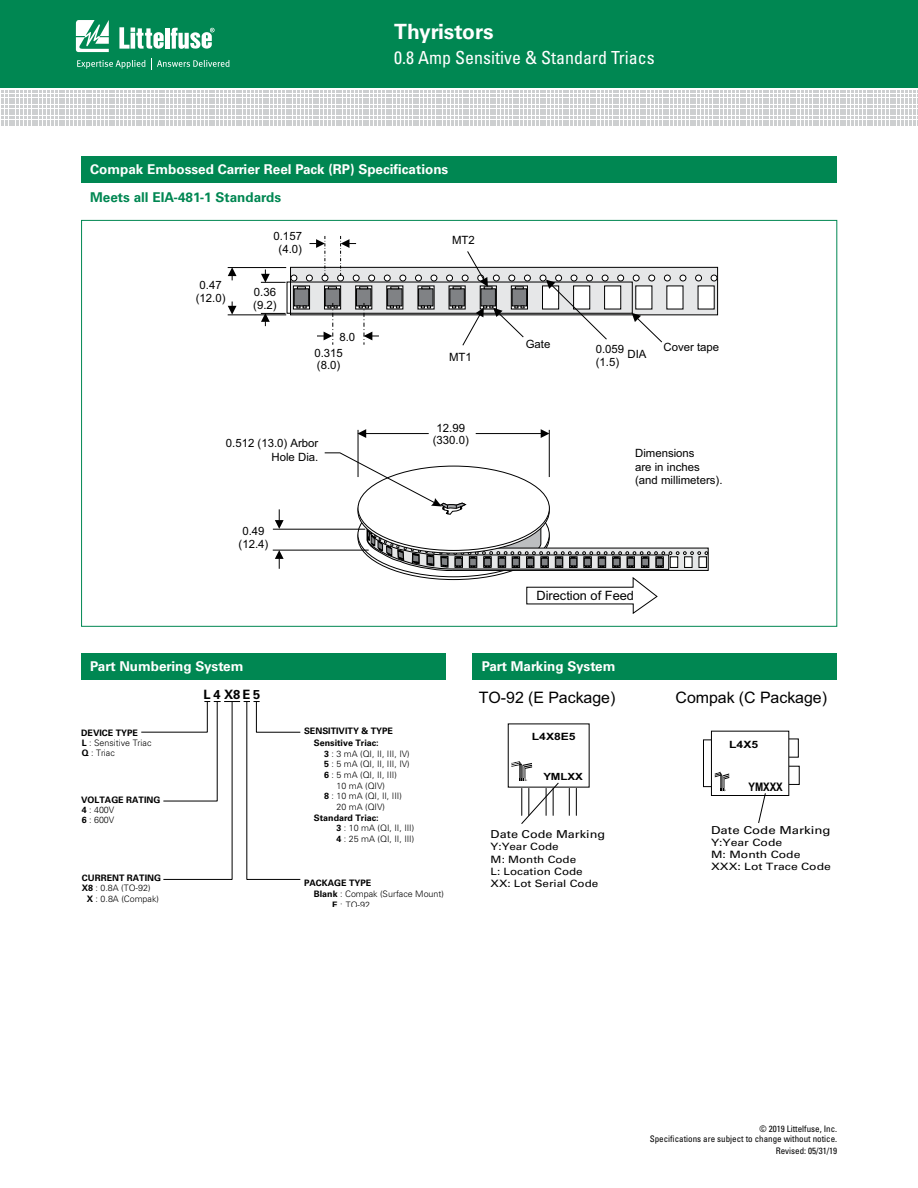
<style>
.page{position:relative;width:918px;height:1188px;background:#fff}
.page>*{position:absolute;margin:0;border:0;box-sizing:border-box;transform-origin:0 0}
.t1{font:700 21px "Univers LT Std";color:#fff}
.t2{font:condensed 18px "Univers LT Std";color:#fff}
.t3{font:15.75px "Arial";letter-spacing:-.005em;color:#000}
.t4{font:700 13.5px "Univers LT Std";color:#fff}
.t5{font:700 13.5px "Univers LT Std";color:#008752}
.t6{font:12.9px "Arial";color:#000}
.t7{font:700 12.9px "Univers LT Std";letter-spacing:.21em;color:#000}
.t8{font:700 11.7px "Arial";color:#000;scale:.84 1}
.t9{font:11.4px/12.8px "Arial";color:#000;text-align:center}
.t10{font:10.95px "Univers LT Std";color:#000;scale:1.16 1}
.t11{font:10.95px "Univers LT Std";color:#000;scale:1.21 1}
.t12{font:10.05px/12.1px "Univers LT Std";color:#000;scale:1.16 1}
.t13{font:10.05px/12.1px "Univers LT Std";color:#000;scale:1.21 1}
.t14{font:700 10.05px "Arial";letter-spacing:-.005em;color:#000;scale:1.2 1}
.t15{font:700 9.9px "Arial";color:#000;scale:1.16 1}
.t16{font:condensed 9px/10.8px "Univers LT Std";color:#000;text-align:right}
.t17{font:300 8.85px/10.6px "Univers LT Std";color:#000}
.t18{font:700 8.85px/11.9px "Univers LT Std";color:#000;text-align:center}
.t19{font:1.95px "Arial";color:#231f20;scale:.84 1}
.t20{font:1.95px "Arial";color:#231f20;scale:1.16 1}
.s1{font-weight:700}
.s2{font-weight:300}
</style>
<div class="page">
<div style="left:0;top:0;width:918px;height:88px;background:#008752"></div>
<svg style="left:1px;top:91px;width:917px;height:35px"></svg>
<svg style="left:76px;top:20px;width:33px;height:32px"></svg>
<hr style="left:165px;top:28px;width:4px;height:21px;background:#fff">
<svg style="left:171px;top:28px;width:44px;height:21px"></svg>
<svg style="left:119px;top:27px;width:45px;height:22px"></svg>
<svg style="left:77px;top:60px;width:68px;height:9px"></svg>
<svg style="left:151px;top:58px;width:79px;height:11px"></svg>
<div style="left:81px;top:156px;width:756px;height:27px;background:#008752"></div>
<hr style="left:358px;top:430px;width:1px;height:47px;background:#000">
<svg style="left:275px;top:509px;width:9px;height:20px"></svg>
<hr style="left:366px;top:433px;width:63px;height:1px;background:#000">
<svg style="left:357px;top:429px;width:9px;height:9px"></svg>
<svg style="left:275px;top:551px;width:9px;height:18px"></svg>
<hr style="left:273px;top:529px;width:92px;height:1px;background:#000">
<hr style="left:273px;top:550px;width:96px;height:1px;background:#000">
<div style="left:290px;top:267px;width:428px;height:48px;background:#e6e7e8;border:1px solid #000"></div>
<div style="left:664px;top:275px;width:7px;height:6px;border:1px solid #000;border-radius:50%"></div>
<svg style="left:680px;top:275px;width:6px;height:6px"></svg>
<svg style="left:696px;top:275px;width:6px;height:6px"></svg>
<div style="left:695px;top:275px;width:7px;height:6px;border:1px solid #000;border-radius:50%"></div>
<svg style="left:711px;top:275px;width:6px;height:6px"></svg>
<div style="left:667px;top:286px;width:16px;height:23px;background:#fff"></div>
<div style="left:698px;top:286px;width:16px;height:23px;background:#fff"></div>
<hr style="left:228px;top:267px;width:58px;height:1px;background:#000">
<hr style="left:228px;top:315px;width:58px;height:1px;background:#000">
<svg style="left:228px;top:267px;width:9px;height:13px"></svg>
<svg style="left:228px;top:302px;width:9px;height:13px"></svg>
<svg style="left:526px;top:577px;width:132px;height:37px"></svg>
<svg style="left:324px;top:452px;width:385px;height:119px"></svg>
<svg style="left:379px;top:429px;width:228px;height:115px"></svg>
<svg style="left:261px;top:236px;width:409px;height:110px"></svg>
<div style="left:473px;top:653px;width:364px;height:26px;background:#008752"></div>
<div style="left:81px;top:653px;width:365px;height:26px;background:#008752"></div>
<svg style="left:141px;top:701px;width:160px;height:179px"></svg>
<div style="left:784px;top:766px;width:16px;height:19px;border:1px solid #000"></div>
<div style="left:783px;top:739px;width:16px;height:18px;border:1px solid #000"></div>
<div style="left:703px;top:740px;width:16px;height:47px;background:linear-gradient(to bottom,#fff,#fff)"></div>
<div style="left:703px;top:740px;width:16px;height:47px;border:1px solid #000"></div>
<div style="left:711px;top:731px;width:78px;height:65px;background:#fff"></div>
<div style="left:711px;top:731px;width:78px;height:65px;border:1px solid #000"></div>
<svg style="left:569px;top:788px;width:1px;height:27px"></svg>
<svg style="left:576px;top:788px;width:1px;height:27px"></svg>
<svg style="left:715px;top:772px;width:14px;height:19px"></svg>
<svg style="left:511px;top:761px;width:49px;height:63px"></svg>
<svg style="left:758px;top:793px;width:8px;height:30px"></svg>
<h1 class="t1" style="left:394px;top:19px;width:101px">Thyristors</h1>
<h2 class="t2" style="left:394px;top:47px;width:262px">0.8 Amp Sensitive &amp; Standard Triacs</h2>
<h3 class="t4" style="left:90px;top:162px;width:360px">Compak Embossed Carrier Reel Pack (RP) Specifications</h3>
<h3 class="t5" style="left:90px;top:189px;width:193px">Meets all EIA-481-1 Standards</h3>
<p class="t9" style="left:273px;top:230px;width:30px">0.157 (4.0)</p>
<p class="t9" style="left:196px;top:278px;width:31px">0.47 (12.0)</p>
<p class="t9" style="left:253px;top:286px;width:25px;text-align:left">0.36 (9.2)</p>
<p class="t9" style="left:339px;top:331px;width:17px">8.0</p>
<p class="t9" style="left:314px;top:346px;width:30px;text-align:left">0.315 (8.0)</p>
<p class="t9" style="left:226px;top:437px;width:94px;line-height:13.6px;text-align:right">0.512 (13.0) Arbor<br>Hole Dia.</p>
<p class="t9" style="left:239px;top:525px;width:31px">0.49 (12.4)</p>
<p class="t9" style="left:452px;top:234px;width:24px">MT2</p>
<p class="t9" style="left:449px;top:351px;width:24px">MT1</p>
<p class="t9" style="left:433px;top:421px;width:38px">12.99 (330.0)</p>
<p class="t9" style="left:526px;top:338px;width:26px">Gate</p>
<p class="t9" style="left:596px;top:342px;width:30px">0.059</p>
<p class="t9" style="left:628px;top:348px;width:21px">DIA</p>
<p class="t9" style="left:596px;top:356px;width:25px">(1.5)</p>
<p class="t9" style="left:664px;top:341px;width:57px">Cover tape</p>
<p class="t9" style="left:635px;top:446px;width:89px;line-height:13.6px;text-align:left">Dimensions<br>are in inches (and millimeters).</p>
<h3 class="t6" style="left:536px;top:587px;width:99px">Direction of Feed</h3>
<h3 class="t4" style="left:90px;top:658px;width:155px">Part Numbering System</h3>
<h3 class="t4" style="left:482px;top:658px;width:135px">Part Marking System</h3>
<h3 class="t7" style="left:204px;top:687px;width:58px">L4X8E5</h3>
<p class="t17" style="left:81px;top:728px;width:72px;line-height:9.4px"><span class="s1">DEVICE TYPE<br>L</span> : Sensitive Triac</p>
<p class="t17" style="left:82px;top:748px;width:35px"><span class="s1">Q</span> : Triac</p>
<h3 class="t3" style="left:479px;top:687px;width:138px">TO-92 (E Package)</h3>
<h3 class="t3" style="left:676px;top:687px;width:153px">Compak (C Package)</h3>
<p class="t14" style="left:532px;top:730px;width:38px">L4X8E5</p>
<p class="t15" style="left:543px;top:770px;width:36px">YMLXX</p>
<p class="t19" style="left:725px;top:789px;width:3px">®</p>
<p class="t18" style="left:304px;top:725px;width:91px">SENSITIVITY &amp; TYPE<br>Sensitive Triac:</p>
<p class="t17" style="left:324px;top:748px;width:87px"><span class="s1">3</span> : 3 mA (QI, II, III, IV)</p>
<p class="t17" style="left:324px;top:759px;width:87px"><span class="s1">5</span> : 5 mA (QI, II, III, IV)</p>
<p class="t17" style="left:324px;top:770px;width:74px"><span class="s1">6</span> : 5 mA (QI, II, III)</p>
<p class="t17" style="left:337px;top:780px;width:50px">10 mA (QIV)</p>
<p class="t17" style="left:324px;top:791px;width:79px"><span class="s1">8</span> : 10 mA (QI, II, III)</p>
<p class="t17" style="left:337px;top:802px;width:50px">20 mA (QIV)</p>
<p class="t17" style="left:337px;top:812px;width:79px;text-indent:-23px"><span class="s1">Standard Triac:<br>3</span> : 10 mA (QI, II, III)<br><span class="s1">4</span> : 25 mA (QI, II, III)</p>
<p class="t17" style="left:314px;top:877px;width:132px;line-height:11.9px;text-indent:-10px"><span class="s1">PACKAGE TYPE<br>Blank</span> : Compak (Surface Mount)</p>
<p class="t17" style="left:332px;top:900px;width:39px"><span class="s1">E</span> : TO-92</p>
<p class="t14" style="left:729px;top:738px;width:26px">L4X5</p>
<p class="t20" style="left:526px;top:779px;width:3px">®</p>
<h3 class="t8" style="left:749px;top:779px;width:42px">YMXXX</h3>
<p class="t18" style="left:81px;top:796px;width:81px;line-height:9.1px;text-align:left">VOLTAGE RATING<br>4 <span class="s2">: 400V</span></p>
<p class="t17" style="left:82px;top:815px;width:34px"><span class="s1">6</span> : 600V</p>
<p class="t11" style="left:711px;top:824px;width:100px">Date Code Marking</p>
<p class="t13" style="left:711px;top:837px;width:101px">Y:Year Code<br>M: Month Code<br>XXX: Lot Trace Code</p>
<p class="t10" style="left:491px;top:828px;width:100px">Date Code Marking</p>
<p class="t12" style="left:491px;top:841px;width:94px">Y:Year Code<br>M: Month Code<br>L: Location Code<br>XX: Lot Serial Code</p>
<p class="t18" style="left:82px;top:872px;width:81px">CURRENT RATING</p>
<p class="t17" style="left:87px;top:883px;width:74px;text-indent:-5px"><span class="s1">X8</span> : 0.8A (TO-92)<br><span class="s1">X</span> : 0.8A (Compak)</p>
<p class="t16" style="left:650px;top:1123px;width:189px">© 2019 Littelfuse, Inc.<br>Specifications are subject to change without notice.</p>
<p class="t16" style="left:776px;top:1146px;width:63px">Revised: 05/31/19</p>
</div>
